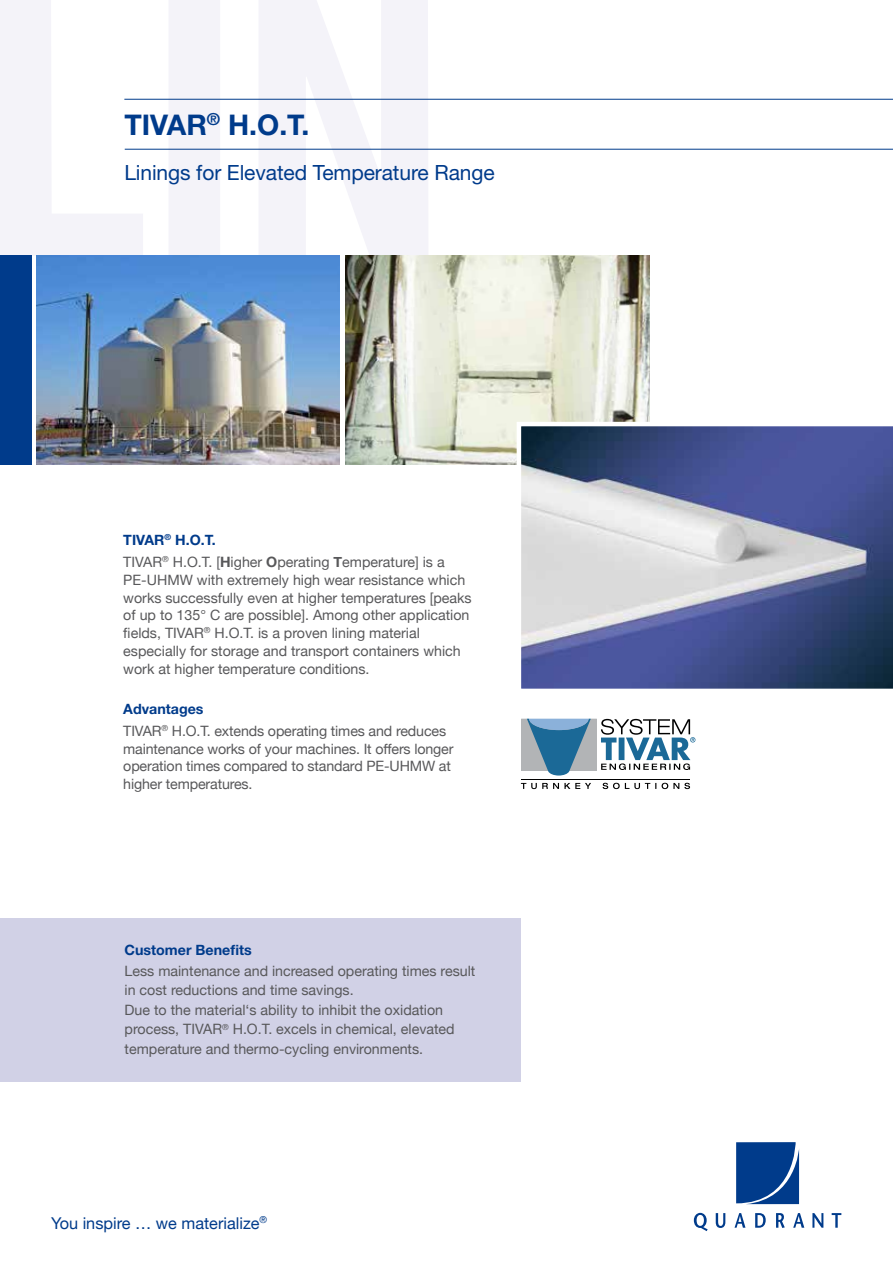
<style>
.page{position:relative;width:893px;height:1263px;background:#fff}
.page>*{position:absolute;margin:0;border:0;box-sizing:border-box;transform-origin:0 0}
.t1{font:700 28.5px "Helvetica Neue LT Std";color:#003b8b}
.t2{font:21px "Helvetica Neue";letter-spacing:-.005em;color:#003b8b}
.t3{font:16.35px "Helvetica Neue";color:#003b8b}
.t4{font:14.25px/17.7px "Helvetica Neue";color:#58585a}
.t5{font:700 14.25px "Helvetica Neue LT Std";color:#003b8b}
.s1{font-weight:700}
</style>
<div class="page">
<svg style="left:0;top:0;width:428px;height:256px;fill:#f4f3f9"></svg>
<img style="left:36px;top:255px;width:304px;height:210px">
<svg style="left:736px;top:1142px;width:63px;height:62px"></svg>
<svg style="left:694px;top:1213px;width:14px;height:18px"></svg>
<svg style="left:716px;top:1213px;width:9px;height:15px"></svg>
<svg style="left:734px;top:1213px;width:11px;height:15px"></svg>
<svg style="left:755px;top:1213px;width:11px;height:15px"></svg>
<svg style="left:776px;top:1213px;width:9px;height:15px"></svg>
<svg style="left:793px;top:1213px;width:11px;height:15px"></svg>
<svg style="left:812px;top:1213px;width:11px;height:15px"></svg>
<svg style="left:832px;top:1213px;width:9px;height:15px"></svg>
<div style="left:0;top:918px;width:521px;height:164px;background:#d1d1e6"></div>
<hr style="left:124px;top:99px;width:769px;height:1px;background:#003b8b">
<hr style="left:125px;top:149px;width:768px;height:1px;background:#003b8b">
<img style="left:346px;top:255px;width:304px;height:210px">
<div style="left:0;top:255px;width:31px;height:210px;background:#003b8b"></div>
<svg style="left:517px;top:422px;width:376px;height:267px"></svg>
<svg style="left:521px;top:783px;width:169px;height:6px"></svg>
<svg style="left:521px;top:719px;width:174px;height:56px"></svg>
<hr style="left:521px;top:779px;width:169px;height:1px;background:#000">
<h1 class="t1" style="left:124px;top:107px;width:187px">TIVAR<sup>®</sup> H.O.T.</h1>
<h2 class="t2" style="left:124px;top:160px;width:372px">Linings for Elevated Temperature Range</h2>
<p class="t5" style="left:123px;top:531px;width:94px">TIVAR<sup>®</sup> H.O.T.</p>
<p class="t4" style="left:123px;top:552px;width:350px">TIVAR<sup>®</sup> H.O.T. [<span class="s1">H</span>igher <span class="s1">O</span>perating <span class="s1">T</span>emperature] is a PE-UHMW with extremely high wear resistance which works successfully even at higher temperatures [peaks of up to 135° C are possible]. Among other application fields, TIVAR<sup>®</sup> H.O.T. is a proven lining material especially for storage and transport containers which work at higher temperature conditions.</p>
<p class="t5" style="left:123px;top:700px;width:82px">Advantages</p>
<p class="t4" style="left:123px;top:721px;width:332px">TIVAR<sup>®</sup> H.O.T. extends operating times and reduces maintenance works of your machines. It offers longer operation times compared to standard PE-UHMW at higher temperatures.</p>
<p class="t5" style="left:125px;top:941px;width:129px">Customer Benefits</p>
<p class="t4" style="left:125px;top:960px;width:352px;line-height:19.5px">Less maintenance and increased operating times result in cost reductions and time savings.<br>Due to the material‘s ability to inhibit the oxidation process, TIVAR<sup>®</sup> H.O.T. excels in chemical, elevated temperature and thermo-cycling environments.</p>
<p class="t3" style="left:51px;top:1209px;width:218px">You inspire … we materialize<sup>®</sup></p>
</div>
